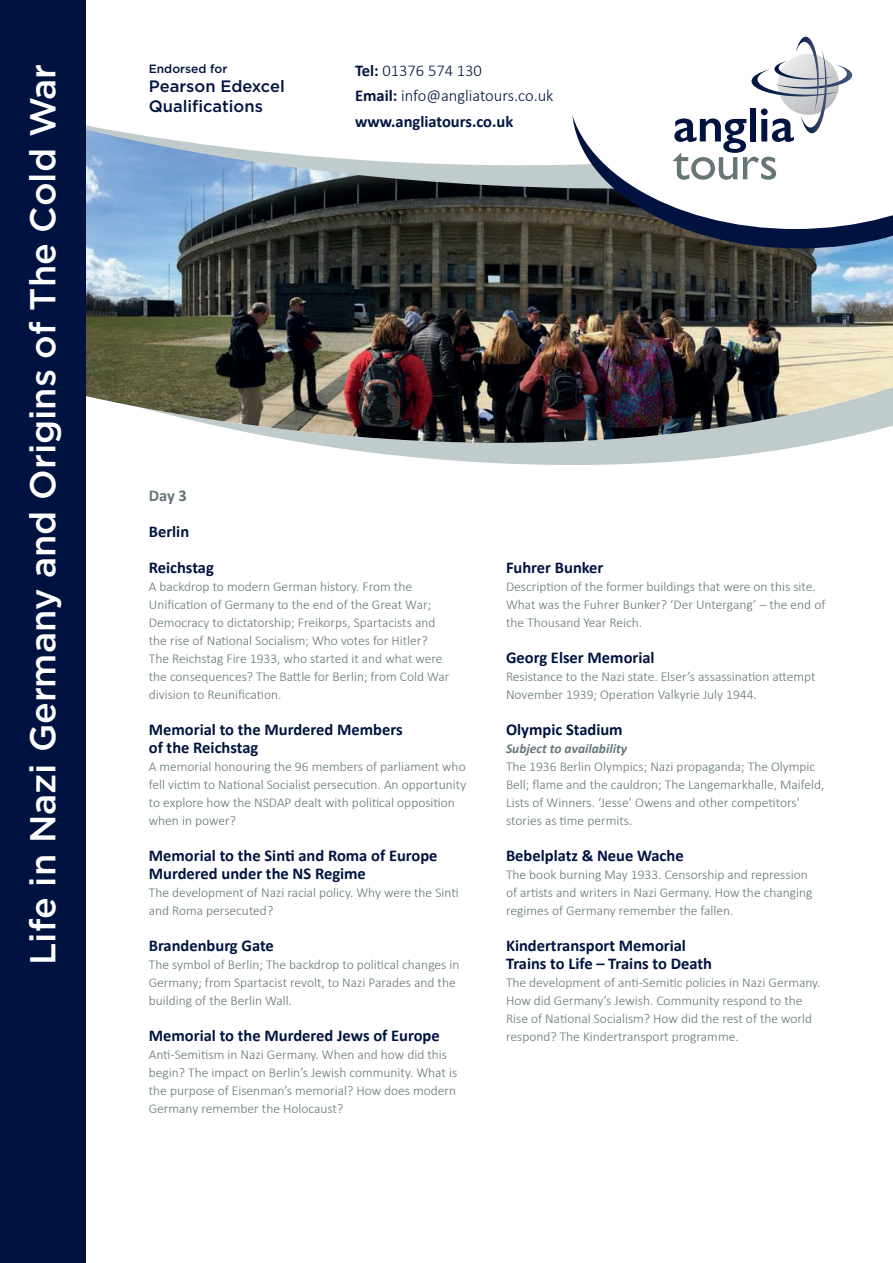
<style>
.page{position:relative;width:893px;height:1263px;background:#fff}
.page>*{position:absolute;margin:0;border:0;box-sizing:border-box;transform-origin:0 0}
.t1{font:500 36px "Gotham";color:#fff}
.t2{font:700 16.5px/18px "Calibri";color:#001340}
.t3{font:300 16.5px/25.2px "Calibri";color:#001340}
.t4{font:500 16.5px/19.8px "Gotham";color:#001340}
.t5{font:700 16.5px "Calibri";color:#667677}
.t6{font:300 13.5px/18px "Calibri";color:#667677}
.t7{font:italic 700 13.5px "Calibri";color:#667677}
.t8{font:500 12px "Gotham";color:#001340}
.s1{font-weight:700}
</style>
<div class="page">
<svg style="left:85px;top:457px;width:638px;height:19px"></svg>
<img style="left:85px;top:193px;width:808px;height:264px">
<svg style="left:85px;top:172px;width:483px;height:21px;background:#73899d"></svg>
<svg style="left:85px;top:0;width:483px;height:172px"></svg>
<svg style="left:572px;top:229px;width:321px;height:19px;background:#232d3f"></svg>
<div style="left:0;top:0;width:85px;height:1263px;background:#001340"></div>
<svg style="left:568px;top:36px;width:325px;height:193px"></svg>
<svg style="left:673px;top:37px;width:179px;height:143px"></svg>
<h1 class="t1" style="left:22px;top:965px;width:903px;rotate:-90deg">Life in Nazi Germany and Origins of The Cold War</h1>
<p class="t8" style="left:149px;top:61px;width:80px">Endorsed for</p>
<p class="t4" style="left:149px;top:76px;width:137px">Pearson Edexcel<br>Qualifications</p>
<p class="t3" style="left:355px;top:58px;width:200px"><span class="s1">Tel:</span> 01376 574 130<br><span class="s1">Email:</span> info@angliatours.co.uk <span class="s1">www.angliatours.co.uk</span></p>
<p class="t5" style="left:149px;top:484px;width:40px">Day 3</p>
<p class="t2" style="left:149px;top:513px;width:67px;line-height:36px">Berlin<br>Reichstag</p>
<p class="t6" style="left:149px;top:578px;width:302px">A backdrop to modern German history. From the Unification of Germany to the end of the Great War; Democracy to dictatorship; Freikorps, Spartacists and the rise of National Socialism; Who votes for Hitler?<br>The Reichstag Fire 1933, who started it and what were the consequences? The Battle for Berlin; from Cold War division to Reunification.</p>
<p class="t2" style="left:149px;top:720px;width:255px">Memorial to the Murdered Members of the Reichstag</p>
<p class="t6" style="left:149px;top:758px;width:319px">A memorial honouring the 96 members of parliament who fell victim to National Socialist persecution. An opportunity to explore how the NSDAP dealt with political opposition when in power?</p>
<p class="t2" style="left:149px;top:846px;width:290px">Memorial to the Sinti and Roma of Europe<br>Murdered under the NS Regime</p>
<p class="t6" style="left:149px;top:884px;width:311px">The development of Nazi racial policy. Why were the Sinti and Roma persecuted?</p>
<p class="t2" style="left:149px;top:936px;width:127px">Brandenburg Gate</p>
<p class="t6" style="left:149px;top:956px;width:312px">The symbol of Berlin; The backdrop to political changes in<br>Germany; from Spartacist revolt, to Nazi Parades and the building of the Berlin Wall.</p>
<p class="t2" style="left:149px;top:1026px;width:292px">Memorial to the Murdered Jews of Europe</p>
<p class="t6" style="left:149px;top:1046px;width:310px">Anti-Semitism in Nazi Germany. When and how did this begin? The impact on Berlin’s Jewish community. What is the purpose of Eisenman’s memorial? How does modern Germany remember the Holocaust?</p>
<p class="t2" style="left:506px;top:558px;width:99px">Fuhrer Bunker</p>
<p class="t6" style="left:506px;top:578px;width:321px">Description of the former buildings that were on this site.<br>What was the Fuhrer Bunker? ‘Der Untergang’ – the end of the Thousand Year Reich.</p>
<p class="t2" style="left:506px;top:648px;width:150px">Georg Elser Memorial</p>
<p class="t6" style="left:506px;top:668px;width:311px">Resistance to the Nazi state. Elser’s assassination attempt<br>November 1939; Operation Valkyrie July 1944.</p>
<p class="t2" style="left:506px;top:720px;width:118px">Olympic Stadium</p>
<p class="t7" style="left:506px;top:739px;width:123px">Subject to availability</p>
<p class="t6" style="left:506px;top:758px;width:320px">The 1936 Berlin Olympics; Nazi propaganda; The Olympic Bell; flame and the cauldron; The Langemarkhalle, Maifeld, Lists of Winners. ‘Jesse’ Owens and other competitors’ stories as time permits.</p>
<p class="t2" style="left:506px;top:846px;width:179px">Bebelplatz &amp; Neue Wache</p>
<p class="t6" style="left:506px;top:866px;width:308px">The book burning May 1933. Censorship and repression of artists and writers in Nazi Germany. How the changing regimes of Germany remember the fallen.</p>
<p class="t2" style="left:506px;top:936px;width:207px">Kindertransport Memorial<br>Trains to Life – Trains to Death</p>
<p class="t6" style="left:506px;top:974px;width:316px">The development of anti-Semitic policies in Nazi Germany.<br>How did Germany’s Jewish. Community respond to the Rise of National Socialism? How did the rest of the world respond? The Kindertransport programme.</p>
</div>
